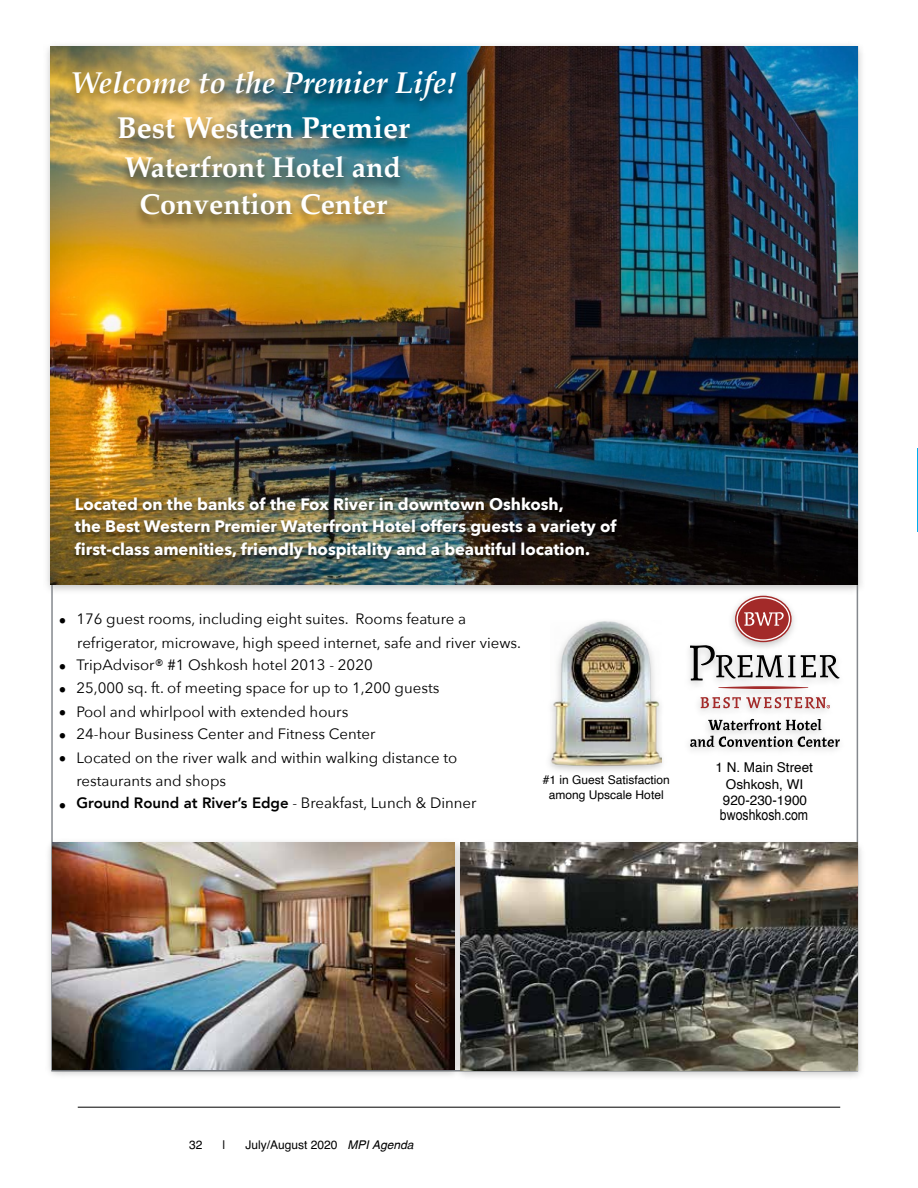
<style>
.page{position:relative;width:918px;height:1188px;background:#fff}
.page>*{position:absolute;margin:0;border:0;box-sizing:border-box;transform-origin:0 0}
.t1{font:italic 700 30px "Palatino";color:#fff}
.t2{font:700 30px "Palatino";color:#fff}
.t3{font:700 28.5px/37.5px "Palatino";color:#fff;text-align:center}
.t4{font:700 16.5px/22.5px "Avenir Next";color:#fff}
.t5{font:15px/24px "Avenir Next";color:#000}
.t6{font:15px "Arial Narrow";color:#000}
.t7{font:13.5px/16.5px "Helvetica";color:#000;text-align:center}
.t8{font:12px/15px "Helvetica";color:#000;text-align:center}
.s1{font-family:"Avenir";font-weight:800}
.s2{font-family:"Helvetica cyr";font-style:italic}
</style>
<div class="page">
<hr style="left:78px;top:1107px;width:762px;height:1px;background:#000">
<hr style="left:917px;top:448px;width:1px;height:84px;background:#00aeef">
<img style="left:48px;top:839px;width:405px;height:237px">
<img style="left:52px;top:843px;width:401px;height:226px">
<img style="left:689px;top:595px;width:149px;height:156px">
<svg style="left:690px;top:597px;width:150px;height:83px"></svg>
<svg style="left:718px;top:686px;width:90px;height:3px"></svg>
<svg style="left:701px;top:697px;width:129px;height:12px"></svg>
<svg style="left:708px;top:719px;width:113px;height:11px"></svg>
<svg style="left:690px;top:736px;width:150px;height:11px"></svg>
<img style="left:550px;top:621px;width:111px;height:145px">
<img style="left:47px;top:45px;width:815px;height:550px">
<img style="left:51px;top:46px;width:807px;height:539px">
<img style="left:47px;top:57px;width:435px;height:214px">
<img style="left:67px;top:487px;width:616px;height:93px">
<img style="left:453px;top:839px;width:409px;height:238px">
<img style="left:460px;top:843px;width:398px;height:228px">
<h1 class="t1" style="left:70px;top:59px;width:388px">Welcome to the Premier Life!</h1>
<h1 class="t2" style="left:117px;top:102px;width:294px">Best Western Premier</h1>
<h2 class="t3" style="left:124px;top:148px;width:278px">Waterfront Hotel and<br>Convention Center</h2>
<p class="t4" style="left:75px;top:493px;width:543px">Located on the banks of the Fox River in downtown Oshkosh,<br>the Best Western Premier Waterfront Hotel offers guests a variety of<br>Þrst-class amenities, friendly hospitality and a beautiful location.</p>
<p class="t5" style="left:77px;top:606px;width:445px;text-indent:-18px">• 176 guest rooms, including eight suites. Rooms feature a refrigerator, microwave, high speed internet, safe and river views.</p>
<p class="t5" style="left:59px;top:653px;width:315px">• TripAdvisor® #1 Oshkosh hotel 2013 - 2020</p>
<p class="t5" style="left:59px;top:675px;width:382px">• 25,000 sq. ft. of meeting space for up to 1,200 guests</p>
<p class="t5" style="left:59px;top:699px;width:291px">• Pool and whirlpool with extended hours</p>
<p class="t5" style="left:59px;top:722px;width:318px">• 24-hour Business Center and Fitness Center</p>
<p class="t5" style="left:76px;top:746px;width:382px;line-height:22.5px;text-indent:-18px">• Located on the river walk and within walking distance to restaurants and shops</p>
<p class="t5" style="left:59px;top:791px;width:419px">• <span class="s1">Ground Round at River’s Edge</span> - Breakfast, Lunch &amp; Dinner</p>
<p class="t8" style="left:543px;top:773px;width:128px">#1 in Guest Satisfaction among Upscale Hotel</p>
<p class="t7" style="left:715px;top:760px;width:99px">1 N. Main Street<br>Oshkosh, WI<br>920-230-1900</p>
<p class="t6" style="left:720px;top:807px;width:90px">bwoshkosh.com</p>
<p class="t8" style="left:189px;top:1138px;width:15px">32</p>
<p class="t8" style="left:222px;top:1138px;width:5px">|</p>
<p class="t8" style="left:245px;top:1138px;width:170px">July/August 2020 <span class="s2">MPI Agenda</span></p>
</div>
